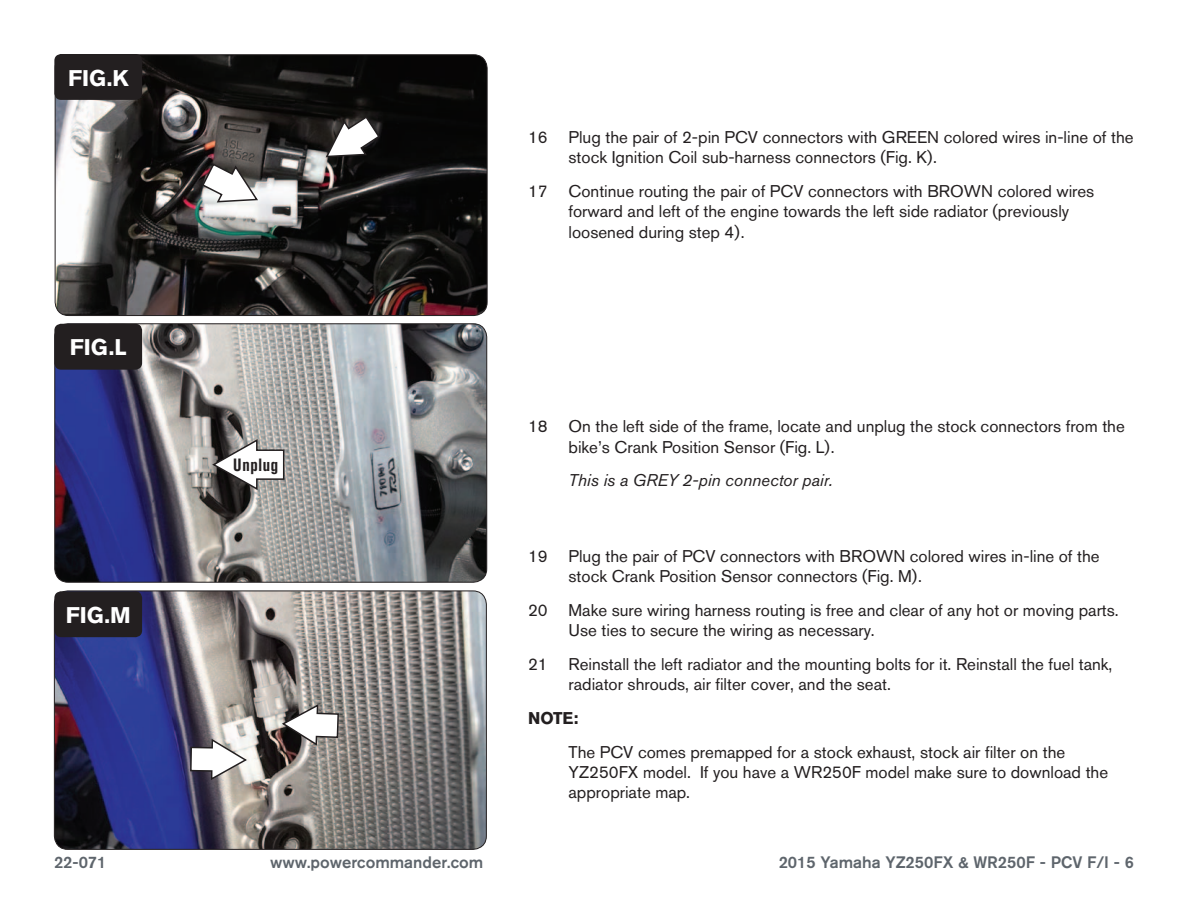
<style>
.page{position:relative;width:1188px;height:918px;background:#fff}
.page>*{position:absolute;margin:0;border:0;box-sizing:border-box;transform-origin:0 0}
.t1{font:700 22.5px "Akzidenz Grotesk BQ";color:#fff}
.Callouts{font:700 condensed 17.7px "Akzidenz Grotesk BQ";letter-spacing:.04em;color:#231f20}
.Bodycopy{font:16.8px/20.2px "Akzidenz Grotesk BQ";color:#231f20}
.Bodycopy-2{font:italic 16.8px "Akzidenz Grotesk BQ";color:#231f20}
.Bodycopy-3{font:700 16.8px "Akzidenz Grotesk BQ";color:#231f20}
.t2{font:500 16.5px "Akzidenz Grotesk BQ";color:#5e656c}
</style>
<div class="page">
<img style="left:55px;top:55px;width:431px;height:261px">
<div style="left:55px;top:54px;width:433px;height:262px;border:1px solid #231f20;border-radius:14px"></div>
<img style="left:54px;top:591px;width:432px;height:258px">
<div style="left:54px;top:591px;width:433px;height:259px;border:1px solid #231f20;border-radius:14px"></div>
<div style="left:54px;top:591px;width:88px;height:46px;background:#231f20;border-radius:7px"></div>
<div style="left:54px;top:54px;width:88px;height:46px;background:#231f20;border-radius:7px"></div>
<img style="left:55px;top:324px;width:432px;height:257px">
<div style="left:54px;top:323px;width:433px;height:260px;border:1px solid #231f20;border-radius:14px"></div>
<div style="left:54px;top:324px;width:88px;height:46px;background:#231f20;border-radius:7px"></div>
<svg style="left:324px;top:115px;width:57px;height:43px"></svg>
<svg style="left:201px;top:162px;width:58px;height:42px"></svg>
<svg style="left:189px;top:737px;width:59px;height:44px"></svg>
<svg style="left:280px;top:703px;width:60px;height:44px"></svg>
<svg style="left:211px;top:438px;width:74px;height:53px"></svg>
<p class="t1" style="left:68px;top:65px;width:62px">FIG.K</p>
<p class="t1" style="left:70px;top:334px;width:58px">FIG.L</p>
<p class="t1" style="left:66px;top:602px;width:67px">FIG.M</p>
<p class="Callouts" style="left:233px;top:455px;width:47px">Unplug</p>
<p class="Bodycopy" style="left:569px;top:127px;width:567px;text-indent:-40px">16 Plug the pair of 2-pin PCV connectors with GREEN colored wires in-line of the stock Ignition Coil sub-harness connectors (Fig. K).</p>
<p class="Bodycopy" style="left:569px;top:181px;width:527px;text-indent:-40px">17 Continue routing the pair of PCV connectors with BROWN colored wires forward and left of the engine towards the left side radiator (previously loosened during step 4).</p>
<p class="Bodycopy" style="left:569px;top:416px;width:558px;text-indent:-40px">18 On the left side of the frame, locate and unplug the stock connectors from the bike’s Crank Position Sensor (Fig. L).</p>
<p class="Bodycopy-2" style="left:569px;top:470px;width:266px">This is a GREY 2-pin connector pair.</p>
<p class="Bodycopy" style="left:569px;top:546px;width:533px;text-indent:-40px">19 Plug the pair of PCV connectors with BROWN colored wires in-line of the stock Crank Position Sensor connectors (Fig. M).</p>
<p class="Bodycopy" style="left:569px;top:600px;width:552px;text-indent:-40px">20 Make sure wiring harness routing is free and clear of any hot or moving parts.<br>Use ties to secure the wiring as necessary.</p>
<p class="Bodycopy" style="left:569px;top:654px;width:545px;text-indent:-40px">21 Reinstall the left radiator and the mounting bolts for it. Reinstall the fuel tank, radiator shrouds, air filter cover, and the seat.</p>
<p class="Bodycopy-3" style="left:528px;top:708px;width:52px">NOTE:</p>
<p class="Bodycopy" style="left:569px;top:742px;width:541px">The PCV comes premapped for a stock exhaust, stock air filter on the<br>YZ250FX model. If you have a WR250F model make sure to download the appropriate map.</p>
<p class="t2" style="left:54px;top:852px;width:54px">22-071</p>
<p class="t2" style="left:270px;top:852px;width:215px">www.powercommander.com</p>
<p class="t2" style="left:779px;top:852px;width:357px">2015 Yamaha YZ250FX &amp; WR250F - PCV F/I - 6</p>
</div>
